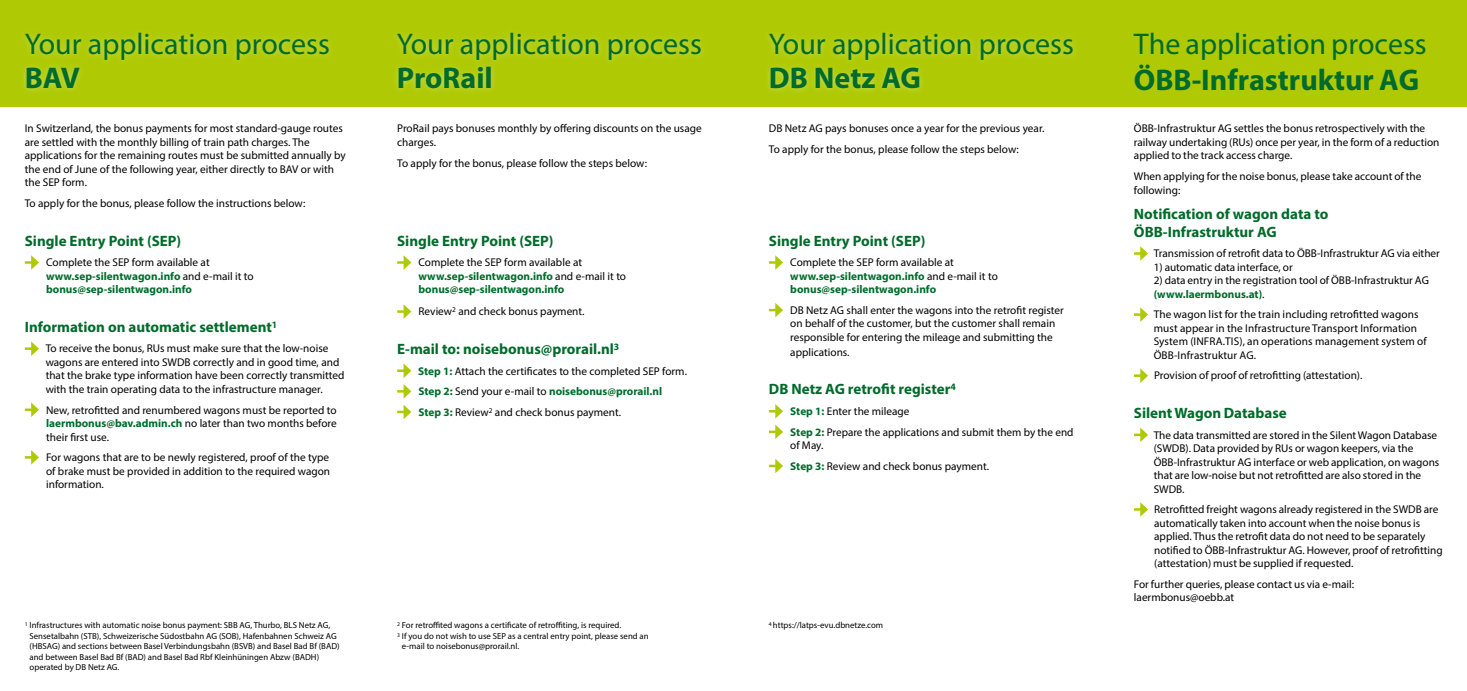
<style>
.page{position:relative;width:1467px;height:691px;background:#fff}
.page>*{position:absolute;margin:0;border:0;box-sizing:border-box;transform-origin:0 0}
.t1{font:30px "Myriad Pro";color:#006b2b}
.t2{font:700 30px "Myriad Pro";color:#006b2b}
.t3{font:700 15px/18px "Myriad Pro";color:#006b2b}
.t4{font:11.25px/13.5px "Myriad Pro";color:#000}
.t5{font:700 11.25px/13.5px "Myriad Pro";color:#006b2b}
.t6{font:8.75px/10.5px "Myriad Pro";color:#000}
.s1{font-weight:400;color:#000}
.s2{font-weight:700;color:#006b2b}
</style>
<div class="page">
<div style="left:0;top:0;width:1467px;height:106px;background:#afca05"></div>
<svg style="left:1134px;top:246px;width:14px;height:15px"></svg>
<svg style="left:1134px;top:307px;width:14px;height:15px"></svg>
<svg style="left:1134px;top:368px;width:14px;height:15px"></svg>
<svg style="left:1134px;top:428px;width:14px;height:14px"></svg>
<svg style="left:1134px;top:502px;width:14px;height:15px"></svg>
<div style="left:19px;top:27px;width:316px;height:68px;background:#fff;opacity:.3"></div>
<svg style="left:25px;top:255px;width:14px;height:15px"></svg>
<svg style="left:25px;top:341px;width:14px;height:15px"></svg>
<svg style="left:25px;top:402px;width:14px;height:15px"></svg>
<svg style="left:25px;top:450px;width:14px;height:15px"></svg>
<div style="left:391px;top:27px;width:316px;height:68px;background:#fff;opacity:.3"></div>
<svg style="left:397px;top:255px;width:14px;height:15px"></svg>
<svg style="left:397px;top:304px;width:14px;height:15px"></svg>
<svg style="left:397px;top:363px;width:14px;height:15px"></svg>
<svg style="left:397px;top:384px;width:14px;height:15px"></svg>
<svg style="left:397px;top:405px;width:14px;height:14px"></svg>
<div style="left:763px;top:27px;width:316px;height:68px;background:#fff;opacity:.3"></div>
<svg style="left:769px;top:255px;width:14px;height:15px"></svg>
<svg style="left:769px;top:303px;width:14px;height:14px"></svg>
<svg style="left:769px;top:404px;width:14px;height:15px"></svg>
<svg style="left:769px;top:425px;width:14px;height:14px"></svg>
<svg style="left:769px;top:459px;width:14px;height:14px"></svg>
<h1 class="t1" style="left:25px;top:26px;width:307px">Your application process</h1>
<h1 class="t2" style="left:25px;top:58px;width:56px">BAV</h1>
<p class="t4" style="left:25px;top:122px;width:322px">In Switzerland, the bonus payments for most standard-gauge routes are settled with the monthly billing of train path charges. The applications for the remaining routes must be submitted annually by the end of June of the following year, either directly to BAV or with the SEP form.</p>
<p class="t4" style="left:25px;top:196px;width:282px">To apply for the bonus, please follow the instructions below:</p>
<h2 class="t3" style="left:25px;top:231px;width:158px">Single Entry Point (SEP)</h2>
<p class="t5" style="left:46px;top:255px;width:209px"><span class="s1">Complete the SEP form available at </span>www.sep-silentwagon.info <span class="s1">and e-mail it to </span>bonus@sep-silentwagon.info</p>
<h2 class="t3" style="left:25px;top:317px;width:254px">Information on automatic settlement<sup>1</sup></h2>
<p class="t4" style="left:46px;top:342px;width:300px">To receive the bonus, RUs must make sure that the low-noise wagons are entered into SWDB correctly and in good time, and that the brake type information have been correctly transmitted with the train operating data to the infrastructure manager.</p>
<p class="t4" style="left:46px;top:403px;width:292px;text-align:justify">New, retrofitted and renumbered wagons must be reported to <span class="s2">laermbonus@bav.admin.ch</span> no later than two months before their first use.</p>
<p class="t4" style="left:46px;top:450px;width:286px;text-align:justify">For wagons that are to be newly registered, proof of the type of brake must be provided in addition to the required wagon information.</p>
<h1 class="t1" style="left:397px;top:26px;width:307px">Your application process</h1>
<h1 class="t2" style="left:397px;top:58px;width:97px">ProRail</h1>
<p class="t4" style="left:397px;top:122px;width:306px">ProRail pays bonuses monthly by offering discounts on the usage charges.</p>
<p class="t4" style="left:397px;top:156px;width:251px">To apply for the bonus, please follow the steps below:</p>
<h2 class="t3" style="left:397px;top:231px;width:158px">Single Entry Point (SEP)</h2>
<p class="t5" style="left:419px;top:255px;width:209px"><span class="s1">Complete the SEP form available at </span>www.sep-silentwagon.info <span class="s1">and e-mail it to </span>bonus@sep-silentwagon.info</p>
<p class="t4" style="left:419px;top:305px;width:167px">Review<sup>2</sup> and check bonus payment.</p>
<h2 class="t3" style="left:397px;top:339px;width:224px">E-mail to: noisebonus@prorail.nl<sup>3</sup></h2>
<p class="t4" style="left:418px;top:360px;width:270px;line-height:20.6px"><span class="s2">Step 1:</span> Attach the certificates to the completed SEP form.<br><span class="s2">Step 2:</span> Send your e-mail to <span class="s2">noisebonus@prorail.nl<br>Step 3:</span> Review<sup>2</sup> and check bonus payment.</p>
<p class="t6" style="left:30px;top:620px;width:312px;text-indent:-5px"><sup>1</sup> Infrastructures with automatic noise bonus payment: SBB AG, Thurbo, BLS Netz AG, Sensetalbahn (STB), Schweizerische Südostbahn AG (SOB), Hafenbahnen Schweiz AG (HBSAG) and sections between Basel Verbindungsbahn (BSVB) and Basel Bad Bf (BAD) and between Basel Bad Bf (BAD) and Basel Bad Rbf Kleinhüningen Abzw (BADH) operated by DB Netz AG.</p>
<p class="t6" style="left:397px;top:620px;width:225px"><sup>2</sup> For retroffited wagons a certificate of retroffiting, is required.</p>
<p class="t6" style="left:397px;top:631px;width:253px"><sup>3</sup> If you do not wish to use SEP as a central entry point, please send an</p>
<p class="t6" style="left:402px;top:641px;width:119px">e-mail to noisebonus@prorail.nl.</p>
<h1 class="t1" style="left:769px;top:26px;width:307px">Your application process</h1>
<h1 class="t2" style="left:769px;top:58px;width:154px">DB Netz AG</h1>
<p class="t4" style="left:769px;top:118px;width:277px;line-height:20.6px">DB Netz AG pays bonuses once a year for the previous year.<br>To apply for the bonus, please follow the steps below:</p>
<h2 class="t3" style="left:769px;top:231px;width:158px">Single Entry Point (SEP)</h2>
<p class="t5" style="left:790px;top:255px;width:209px"><span class="s1">Complete the SEP form available at </span>www.sep-silentwagon.info <span class="s1">and e-mail it to </span>bonus@sep-silentwagon.info</p>
<p class="t4" style="left:790px;top:303px;width:275px">DB Netz AG shall enter the wagons into the retrofit register on behalf of the customer, but the customer shall remain responsible for entering the mileage and submitting the</p>
<p class="t4" style="left:790px;top:345px;width:61px">applications.</p>
<h2 class="t3" style="left:769px;top:380px;width:188px">DB Netz AG retrofit register<sup>4</sup></h2>
<p class="t4" style="left:790px;top:401px;width:285px;line-height:20.6px"><span class="s2">Step 1:</span> Enter the mileage<br><span class="s2">Step 2:</span> Prepare the applications and submit them by the end</p>
<p class="t4" style="left:790px;top:435px;width:200px;line-height:20.6px">of May.<br><span class="s2">Step 3:</span> Review and check bonus payment.</p>
<p class="t6" style="left:769px;top:620px;width:116px"><sup>4</sup> https://latps-evu.dbnetze.com</p>
<h1 class="t1" style="left:1134px;top:26px;width:294px">The application process</h1>
<h1 class="t2" style="left:1134px;top:61px;width:287px">ÖBB-Infrastruktur AG</h1>
<p class="t4" style="left:1134px;top:122px;width:307px">ÖBB-Infrastruktur AG settles the bonus retrospectively with the railway undertaking (RUs) once per year, in the form of a reduction applied to the track access charge.</p>
<p class="t4" style="left:1134px;top:169px;width:289px">When applying for the noise bonus, please take account of the following:</p>
<h2 class="t3" style="left:1134px;top:204px;width:196px">Notification of wagon data to<br>ÖBB-Infrastruktur AG</h2>
<p class="t4" style="left:1154px;top:247px;width:288px">Transmission of retrofit data to ÖBB-Infrastruktur AG via either</p>
<p class="t4" style="left:1154px;top:260px;width:141px">1) automatic data interface, or</p>
<p class="t4" style="left:1154px;top:274px;width:277px">2) data entry in the registration tool of ÖBB-Infrastruktur AG <span class="s2">(www.laermbonus.at)</span>.</p>
<p class="t4" style="left:1154px;top:308px;width:275px">The wagon list for the train including retrofitted wagons must appear in the Infrastructure Transport Information System (INFRA.TIS), an operations management system of ÖBB-Infrastruktur AG.</p>
<p class="t4" style="left:1154px;top:369px;width:210px">Provision of proof of retrofitting (attestation).</p>
<h2 class="t3" style="left:1134px;top:403px;width:154px">Silent Wagon Database</h2>
<p class="t4" style="left:1154px;top:428px;width:287px">The data transmitted are stored in the Silent Wagon Database (SWDB). Data provided by RUs or wagon keepers, via the ÖBB-Infrastruktur AG interface or web application, on wagons that are low-noise but not retrofitted are also stored in the SWDB.</p>
<p class="t4" style="left:1154px;top:502px;width:290px">Retrofitted freight wagons already registered in the SWDB are automatically taken into account when the noise bonus is applied. Thus the retrofit data do not need to be separately notified to ÖBB-Infrastruktur AG. However, proof of retrofitting (attestation) must be supplied if requested.</p>
<p class="t4" style="left:1134px;top:577px;width:222px">For further queries, please contact us via e-mail: laermbonus@oebb.at</p>
</div>
